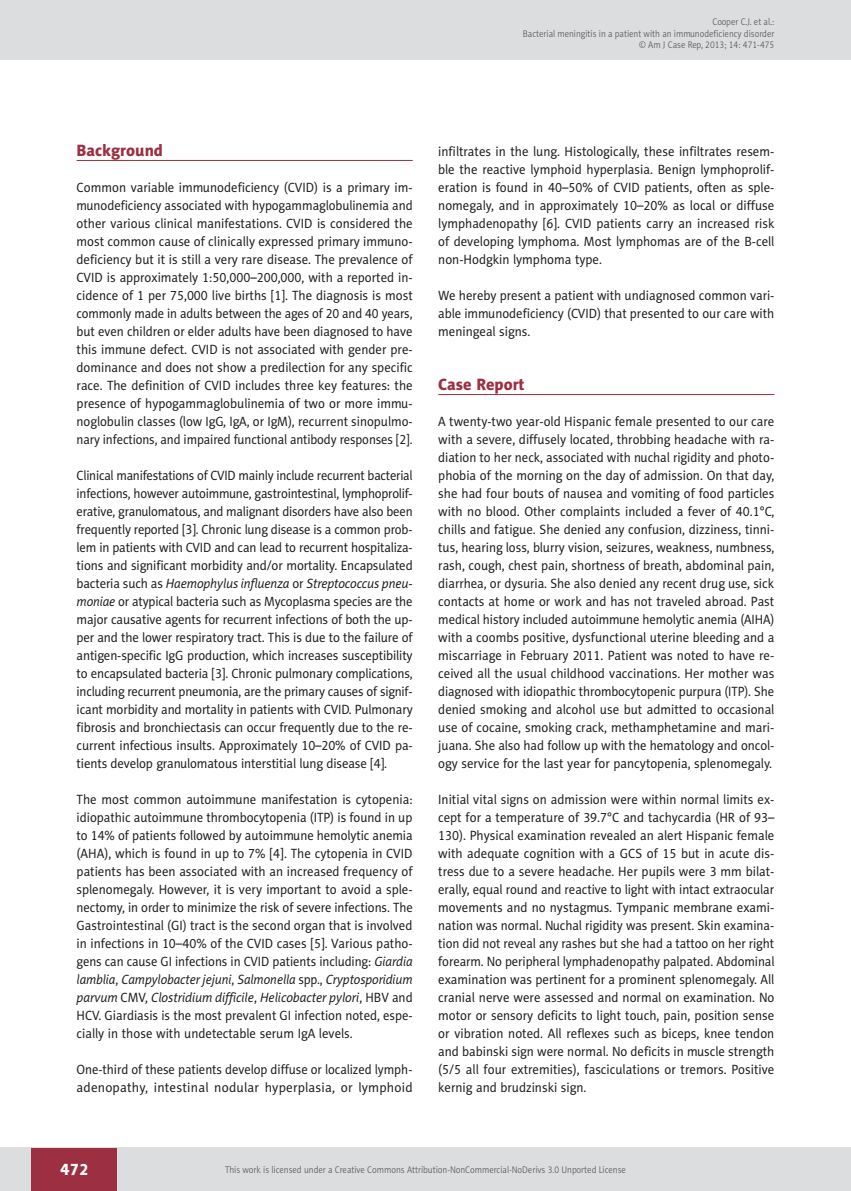
<style>
.page{position:relative;width:851px;height:1191px;background:#fff}
.page>*{position:absolute;margin:0;border:0;box-sizing:border-box;transform-origin:0 0}
.AJCR_Headline_1{font:16.5px "Naomi Sans EFN Heavy";color:#9d2f42}
.t1{font:16.5px "Naomi Sans EFN Heavy";color:#fff}
.AJCR_Body{font:13.5px/18px "Naomi Sans EFN";color:#231f20;text-align:justify;scale:.95 1}
.AJCR_Body-2{font:13.5px/18px "Naomi Sans EFN";color:#231f20;text-align:justify;scale:.93 1}
.AJCR_Body-3{font:13.5px/18px "Naomi Sans EFN";color:#231f20;scale:.94 1}
.AJCR_pagina_sygnatur{font:9.75px "Naomi Sans EFN Light";color:#57585a;scale:.9 1}
.AJCR_pagina_zywa{font:9.75px/11.2px "Naomi Sans EFN Light";color:#57585a;text-align:right;scale:.9 1}
.s1{font-style:italic}
</style>
<div class="page">
<hr style="left:77px;top:160px;width:335px;height:1px;background:#9d2f42">
<hr style="left:438px;top:394px;width:336px;height:1px;background:#9d2f42">
<div style="left:0;top:1148px;width:850px;height:43px;background:#dcdddf"></div>
<div style="left:32px;top:1148px;width:85px;height:42px;background:#9d2f42"></div>
<div style="left:0;top:0;width:850px;height:60px;background:#dcdddf"></div>
<hr style="left:850px;top:0;width:1px;height:60px;background:#dcdddf">
<p class="AJCR_pagina_zywa" style="left:522px;top:16px;width:281px">Cooper C.J. et al.:<br>Bacterial meningitis in a patient with an immunodeficiency disorder</p>
<p class="AJCR_pagina_sygnatur" style="left:639px;top:39px;width:152px">© Am J Case Rep, 2013; 14: 471-475</p>
<p class="AJCR_Headline_1" style="left:77px;top:140px;width:88px">Background</p>
<p class="AJCR_Body" style="left:77px;top:178px;width:355px">Common variable immunodeficiency (CVID) is a primary im&shy;munodeficiency associated with hypogammaglobulinemia and other various clinical manifestations. CVID is considered the most common cause of clinically expressed primary immuno&shy;deficiency but it is still a very rare disease. The prevalence of CVID is approximately 1:50,000–200,000, with a reported in&shy;cidence of 1 per 75,000 live births [1]. The diagnosis is most commonly made in adults between the ages of 20 and 40 years, but even children or elder adults have been diagnosed to have this immune defect. CVID is not associated with gender pre&shy;dominance and does not show a predilection for any specific race. The definition of CVID includes three key features: the presence of hypogammaglobulinemia of two or more immu&shy;noglobulin classes (low IgG, IgA, or IgM), recurrent sinopulmo&shy;nary infections, and impaired functional antibody responses [2].</p>
<p class="AJCR_Body-2" style="left:77px;top:466px;width:363px">Clinical manifestations of CVID mainly include recurrent bacterial infections, however autoimmune, gastrointestinal, lymphoprolif&shy;erative, granulomatous, and malignant disorders have also been frequently reported [3]. Chronic lung disease is a common prob&shy;lem in patients with CVID and can lead to recurrent hospitaliza&shy;tions and significant morbidity and/or mortality. Encapsulated bacteria such as <span class="s1">Haemophylus influenza</span> or <span class="s1">Streptococcus pneu&shy;moniae</span> or atypical bacteria such as Mycoplasma species are the major causative agents for recurrent infections of both the up&shy;per and the lower respiratory tract. This is due to the failure of antigen-specific IgG production, which increases susceptibility to encapsulated bacteria [3]. Chronic pulmonary complications, including recurrent pneumonia, are the primary causes of signif&shy;icant morbidity and mortality in patients with CVID. Pulmonary fibrosis and bronchiectasis can occur frequently due to the re&shy;current infectious insults. Approximately 10–20% of CVID pa&shy;tients develop granulomatous interstitial lung disease [4].</p>
<p class="AJCR_Body" style="left:77px;top:790px;width:355px">The most common autoimmune manifestation is cytopenia: idiopathic autoimmune thrombocytopenia (ITP) is found in up to 14% of patients followed by autoimmune hemolytic anemia (AHA), which is found in up to 7% [4]. The cytopenia in CVID patients has been associated with an increased frequency of splenomegaly. However, it is very important to avoid a sple&shy;nectomy, in order to minimize the risk of severe infections. The Gastrointestinal (GI) tract is the second organ that is involved in infections in 10–40% of the CVID cases [5]. Various patho&shy;gens can cause GI infections in CVID patients including: <span class="s1">Giardia lamblia</span>, <span class="s1">Campylobacter jejuni</span>, <span class="s1">Salmonella</span> spp., <span class="s1">Cryptosporidium parvum</span> CMV, <span class="s1">Clostridium difficile</span>, <span class="s1">Helicobacter pylori</span>, HBV and HCV. Giardiasis is the most prevalent GI infection noted, espe&shy;cially in those with undetectable serum IgA levels.</p>
<p class="AJCR_Body-3" style="left:77px;top:1060px;width:359px">One-third of these patients develop diffuse or localized lymph&shy;adenopathy, intestinal nodular hyperplasia, or lymphoid</p>
<p class="AJCR_Body" style="left:438px;top:142px;width:355px">infiltrates in the lung. Histologically, these infiltrates resem&shy;ble the reactive lymphoid hyperplasia. Benign lymphoprolif&shy;eration is found in 40–50% of CVID patients, often as sple&shy;nomegaly, and in approximately 10–20% as local or diffuse lymphadenopathy [6]. CVID patients carry an increased risk of developing lymphoma. Most lymphomas are of the B-cell non-Hodgkin lymphoma type.</p>
<p class="AJCR_Body" style="left:438px;top:286px;width:355px">We hereby present a patient with undiagnosed common vari&shy;able immunodeficiency (CVID) that presented to our care with meningeal signs.</p>
<p class="AJCR_Headline_1" style="left:438px;top:374px;width:88px">Case Report</p>
<p class="AJCR_Body" style="left:438px;top:412px;width:355px">A twenty-two year-old Hispanic female presented to our care with a severe, diffusely located, throbbing headache with ra&shy;diation to her neck, associated with nuchal rigidity and photo&shy;phobia of the morning on the day of admission. On that day, she had four bouts of nausea and vomiting of food particles with no blood. Other complaints included a fever of 40.1°C, chills and fatigue. She denied any confusion, dizziness, tinni&shy;tus, hearing loss, blurry vision, seizures, weakness, numbness, rash, cough, chest pain, shortness of breath, abdominal pain, diarrhea, or dysuria. She also denied any recent drug use, sick contacts at home or work and has not traveled abroad. Past medical history included autoimmune hemolytic anemia (AIHA) with a coombs positive, dysfunctional uterine bleeding and a miscarriage in February 2011. Patient was noted to have re&shy;ceived all the usual childhood vaccinations. Her mother was diagnosed with idiopathic thrombocytopenic purpura (ITP). She denied smoking and alcohol use but admitted to occasional use of cocaine, smoking crack, methamphetamine and mari&shy;juana. She also had follow up with the hematology and oncol&shy;ogy service for the last year for pancytopenia, splenomegaly.</p>
<p class="AJCR_Body" style="left:438px;top:790px;width:355px">Initial vital signs on admission were within normal limits ex&shy;cept for a temperature of 39.7°C and tachycardia (HR of 93– 130). Physical examination revealed an alert Hispanic female with adequate cognition with a GCS of 15 but in acute dis&shy;tress due to a severe headache. Her pupils were 3 mm bilat&shy;erally, equal round and reactive to light with intact extraocular movements and no nystagmus. Tympanic membrane exami&shy;nation was normal. Nuchal rigidity was present. Skin examina&shy;tion did not reveal any rashes but she had a tattoo on her right forearm. No peripheral lymphadenopathy palpated. Abdominal examination was pertinent for a prominent splenomegaly. All cranial nerve were assessed and normal on examination. No motor or sensory deficits to light touch, pain, position sense or vibration noted. All reflexes such as biceps, knee tendon and babinski sign were normal. No deficits in muscle strength (5/5 all four extremities), fasciculations or tremors. Positive kernig and brudzinski sign.</p>
<p class="t1" style="left:60px;top:1159px;width:30px">472</p>
<p class="AJCR_pagina_sygnatur" style="left:225px;top:1164px;width:447px">This work is licensed under a Creative Commons Attribution-NonCommercial-NoDerivs 3.0 Unported License</p>
</div>
